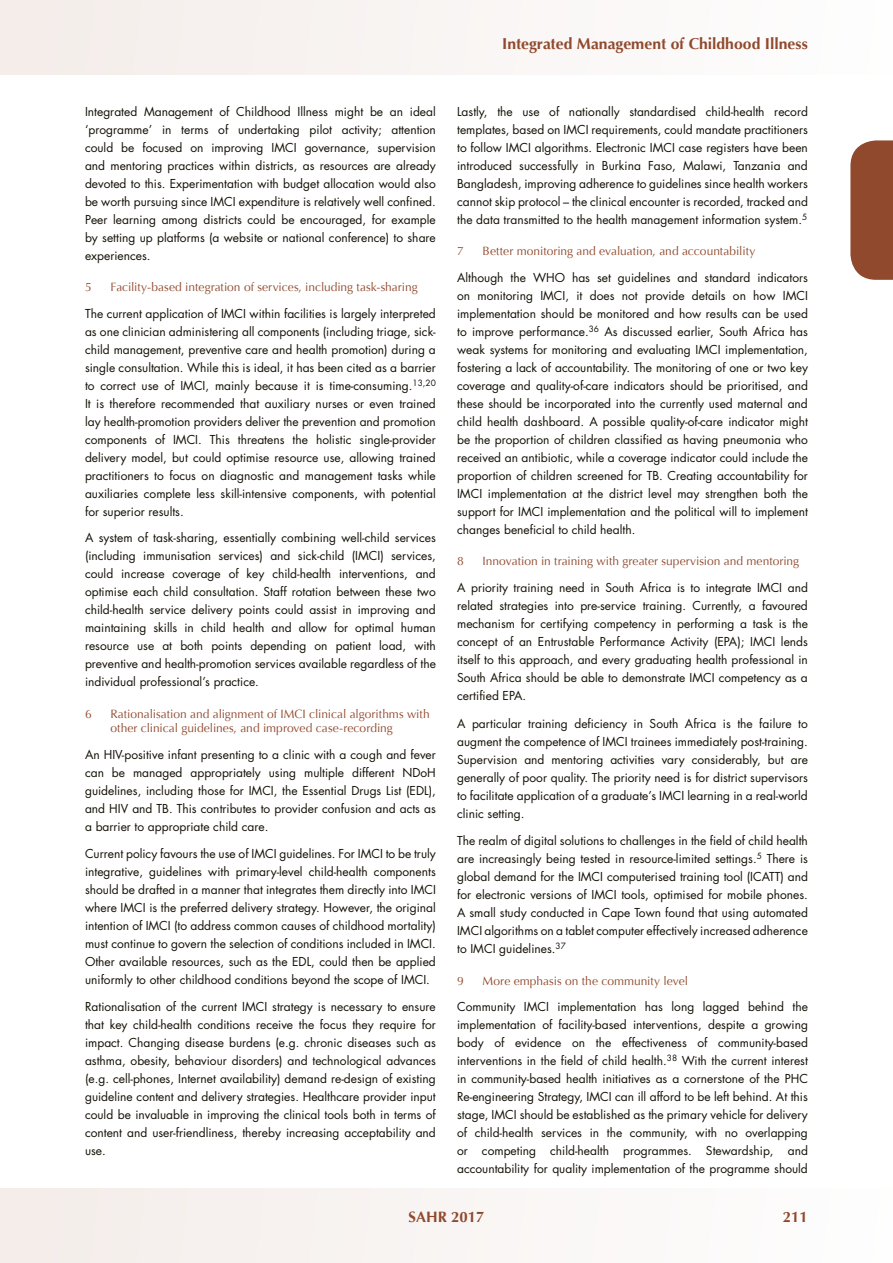
<style>
.page{position:relative;width:893px;height:1263px;background:#fff}
.page>*{position:absolute;margin:0;border:0;box-sizing:border-box;transform-origin:0 0}
.t1{font:700 15.75px "Optima";color:#90492d}
.t2{font:700 15px "Optima";color:#90492d}
.t3{font:12px/18px "Futura";color:#141006;text-align:justify}
.t4{font:12px/14.4px "Optima";color:#90492d}
</style>
<div class="page">
<div style="left:0;top:0;width:893px;height:74px;background:#f9f5f4"></div>
<div style="left:0;top:1188px;width:893px;height:75px;background:#f9f5f4"></div>
<svg style="left:850px;top:140px;width:43px;height:140px;background:#965339"></svg>
<p class="t3" style="left:85px;top:102px;width:352px">Integrated Management of Childhood Illness might be an ideal ‘programme’ in terms of undertaking pilot activity; attention could be focused on improving IMCI governance, supervision and mentoring practices within districts, as resources are already devoted to this. Experimentation with budget allocation would also be worth pursuing since IMCI expenditure is relatively well confined.<br>Peer learning among districts could be encouraged, for example by setting up platforms (a website or national conference) to share experiences.</p>
<p class="t4" style="left:85px;top:280px;width:8px">5</p>
<p class="t4" style="left:111px;top:280px;width:309px">Facility-based integration of services, including task-sharing</p>
<p class="t3" style="left:85px;top:304px;width:352px">The current application of IMCI within facilities is largely interpreted as one clinician administering all components (including triage, sick&shy;child management, preventive care and health promotion) during a single consultation. While this is ideal, it has been cited as a barrier to correct use of IMCI, mainly because it is time-consuming.<sup>13,20<br></sup>It is therefore recommended that auxiliary nurses or even trained lay health-promotion providers deliver the prevention and promotion components of IMCI. This threatens the holistic single-provider delivery model, but could optimise resource use, allowing trained practitioners to focus on diagnostic and management tasks while auxiliaries complete less skill-intensive components, with potential for superior results.</p>
<p class="t3" style="left:85px;top:529px;width:352px">A system of task-sharing, essentially combining well-child services (including immunisation services) and sick-child (IMCI) services, could increase coverage of key child-health interventions, and optimise each child consultation. Staff rotation between these two child-health service delivery points could assist in improving and maintaining skills in child health and allow for optimal human resource use at both points depending on patient load, with preventive and health-promotion services available regardless of the individual professional’s practice.</p>
<p class="t4" style="left:85px;top:706px;width:8px">6</p>
<p class="t4" style="left:111px;top:706px;width:321px">Rationalisation and alignment of IMCI clinical algorithms with other clinical guidelines, and improved case-recording</p>
<p class="t3" style="left:85px;top:745px;width:352px">An HIV-positive infant presenting to a clinic with a cough and fever can be managed appropriately using multiple different NDoH guidelines, including those for IMCI, the Essential Drugs List (EDL), and HIV and TB. This contributes to provider confusion and acts as a barrier to appropriate child care.</p>
<p class="t3" style="left:85px;top:844px;width:352px">Current policy favours the use of IMCI guidelines. For IMCI to be truly integrative, guidelines with primary-level child-health components should be drafted in a manner that integrates them directly into IMCI where IMCI is the preferred delivery strategy. However, the original intention of IMCI (to address common causes of childhood mortality) must continue to govern the selection of conditions included in IMCI.<br>Other available resources, such as the EDL, could then be applied uniformly to other childhood conditions beyond the scope of IMCI.</p>
<p class="t3" style="left:85px;top:998px;width:352px">Rationalisation of the current IMCI strategy is necessary to ensure that key child-health conditions receive the focus they require for impact. Changing disease burdens (e.g. chronic diseases such as asthma, obesity, behaviour disorders) and technological advances (e.g. cell-phones, i nternet availability) demand re-design of existing guideline content and delivery strategies. Healthcare provider input could be invaluable in improving the clinical tools both in terms of content and user-friendliness, thereby increasing acceptability and use.</p>
<h1 class="t1" style="left:502px;top:34px;width:307px">Integrated Management of Childhood Illness</h1>
<p class="t3" style="left:457px;top:102px;width:352px">Lastly, the use of nationally standardised child-health record templates, based on IMCI requirements, could mandate practitioners to follow IMCI algorithms. Electronic IMCI case registers have been introduced successfully in Burkina Faso, Malawi, Tanzania and Bangladesh, improving adherence to guidelines since health workers cannot skip protocol – the clinical encounter is recorded, tracked and the data transmitted to the health management information system.<sup>5</sup></p>
<p class="t4" style="left:457px;top:244px;width:8px">7</p>
<p class="t4" style="left:483px;top:244px;width:274px">Better monitoring and evaluation, and accountability</p>
<p class="t3" style="left:457px;top:268px;width:352px">Although the WHO has set guidelines and standard indicators on monitoring IMCI, it does not provide details on how IMCI implementation should be monitored and how results can be used to improve performance.<sup>36</sup> As discussed earlier, South Africa has weak systems for monitoring and evaluating IMCI implementation, fostering a lack of accountability. The monitoring of one or two key coverage and quality-of-care indicators should be prioritised, and these should be incorporated into the currently used maternal and child health dashboard. A possible quality-of-care indicator might be the proportion of children classified as having pneumonia who received an antibiotic, while a coverage indicator could include the proportion of children screened for TB. Creating accountability for IMCI implementation at the district level may strengthen both the support for IMCI implementation and the political will to implement changes beneficial to child health.</p>
<p class="t4" style="left:457px;top:554px;width:8px">8</p>
<p class="t4" style="left:483px;top:554px;width:318px">Innovation in training with greater supervision and mentoring</p>
<p class="t3" style="left:457px;top:579px;width:352px">A priority training need in South Africa is to integrate IMCI and related strategies into pre-service training. Currently, a favoured mechanism for certifying competency in performing a task is the concept of an Entrustable Performance Activity (EPA); IMCI lends itself to this approach, and every graduating health professional in South Africa should be able to demonstrate IMCI competency as a certified EPA.</p>
<p class="t3" style="left:457px;top:714px;width:352px">A particular training deficiency in South Africa is the failure to augment the competence of IMCI trainees immediately post-training.<br>Supervision and mentoring activities vary considerably, but are generally of poor quality. The priority need is for district supervisors to facilitate application of a graduate’s IMCI learning in a real-world clinic setting.</p>
<p class="t3" style="left:457px;top:832px;width:352px">The realm of digital solutions to challenges in the field of child health are increasingly being tested in resource-limited settings.<sup>5</sup> There is global demand for the IMCI computerised training tool (ICATT) and for electronic versions of IMCI tools, optimised for mobile phones.<br>A small study conducted in Cape Town found that using automated IMCI algorithms on a tablet computer effectively increased adherence to IMCI guidelines.<sup>37</sup></p>
<p class="t4" style="left:457px;top:973px;width:8px">9</p>
<p class="t4" style="left:483px;top:973px;width:207px">More emphasis on the community level</p>
<p class="t3" style="left:457px;top:997px;width:352px">Community IMCI implementation has long lagged behind the implementation of facility-based interventions, despite a growing body of evidence on the effectiveness of community-based interventions in the field of child health.<sup>38</sup> With the current interest in community-based health initiatives as a cornerstone of the PHC re-engineering strategy, IMCI can ill afford to be left behind. At this stage, IMCI should be established as the primary vehicle for delivery of child-health services in the community, with no overlapping or competing child-health programmes. Stewardship, and accountability for quality implementation of the programme should</p>
<p class="t2" style="left:409px;top:1208px;width:77px">SAHR 2017</p>
<p class="t2" style="left:783px;top:1208px;width:27px">211</p>
</div>
